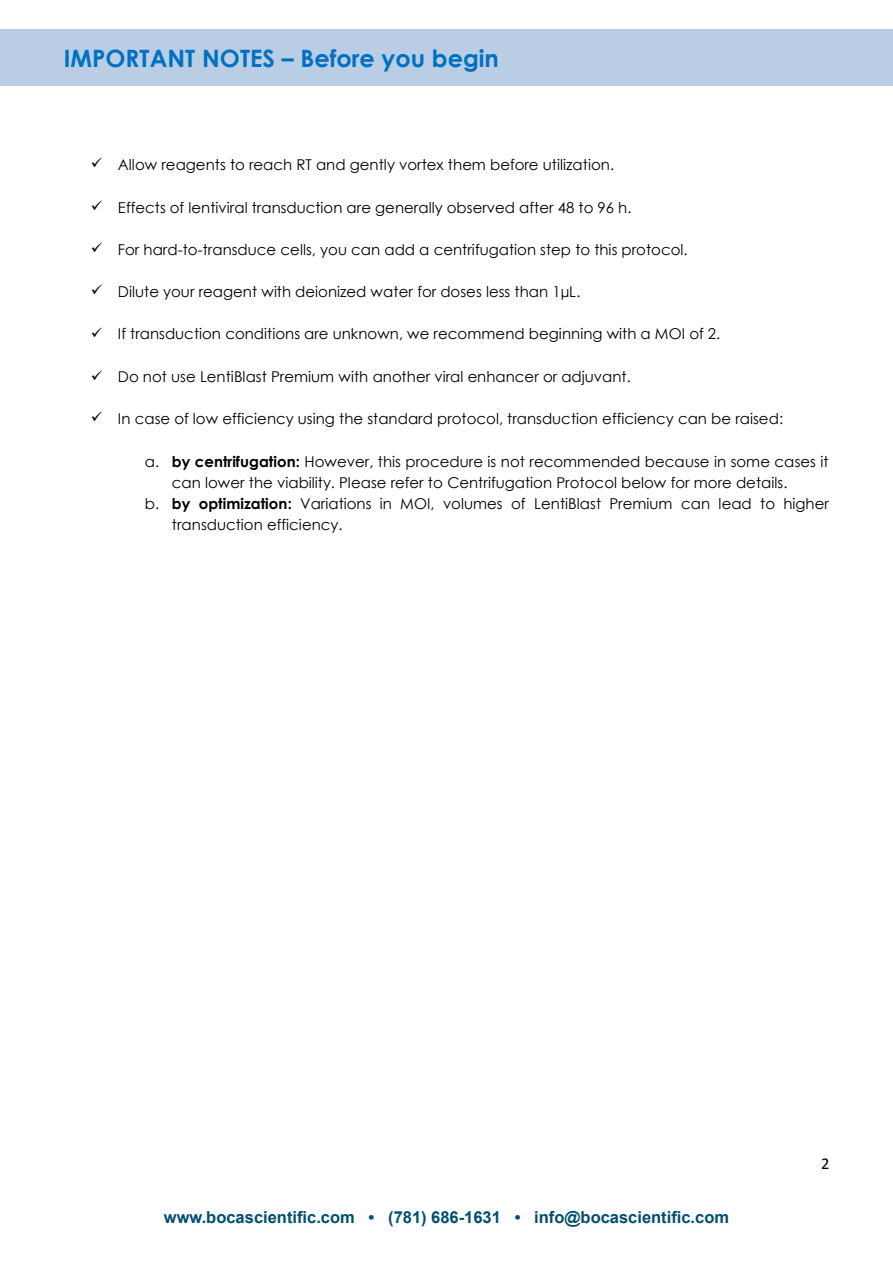
<style>
.page{position:relative;width:893px;height:1263px;background:#fff}
.page>*{position:absolute;margin:0;border:0;box-sizing:border-box;transform-origin:0 0}
.t1{font:700 24px "Century Gothic";color:#0070c0}
.t2{font:700 16.5px "Arial";color:#004e71}
.t3{font:16.5px "Calibri";color:#000}
.t4{font:15px "Century Gothic";letter-spacing:.005em;color:#000}
.s1{font-weight:700}
</style>
<div class="page">
<div style="left:0;top:29px;width:893px;height:57px;background:#b9cde5"></div>
<h1 class="t1" style="left:64px;top:40px;width:437px">IMPORTANT NOTES – Before you begin</h1>
<p class="t4" style="left:91px;top:154px;width:525px">✓ Allow reagents to reach RT and gently vortex them before utilization.</p>
<p class="t4" style="left:91px;top:197px;width:542px">✓ Effects of lentiviral transduction are generally observed after 48 to 96 h.</p>
<p class="t4" style="left:91px;top:239px;width:598px">✓ For hard-to-transduce cells, you can add a centrifugation step to this protocol.</p>
<p class="t4" style="left:91px;top:281px;width:491px">✓ Dilute your reagent with deionized water for doses less than 1µL.</p>
<p class="t4" style="left:91px;top:323px;width:631px">✓ If transduction conditions are unknown, we recommend beginning with a MOI of 2.</p>
<p class="t4" style="left:91px;top:366px;width:542px">✓ Do not use LentiBlast Premium with another viral enhancer or adjuvant.</p>
<p class="t4" style="left:91px;top:408px;width:694px">✓ In case of low efficiency using the standard protocol, transduction efficiency can be raised:</p>
<p class="t4" style="left:145px;top:451px;width:685px">a. <span class="s1">by centrifugation:</span> However, this procedure is not recommended because in some cases it</p>
<p class="t4" style="left:172px;top:472px;width:617px">can lower the viability. Please refer to Centrifugation Protocol below for more details.</p>
<p class="t4" style="left:145px;top:493px;width:686px">b. <span class="s1">by optimization:</span> Variations in MOI, volumes of LentiBlast Premium can lead to higher</p>
<p class="t4" style="left:172px;top:514px;width:172px">transduction efficiency.</p>
<p class="t2" style="left:164px;top:1206px;width:567px">www.bocascientific.com • (781) 686-1631 • info@bocascientific.com</p>
<p class="t3" style="left:821px;top:1153px;width:10px">2</p>
</div>
